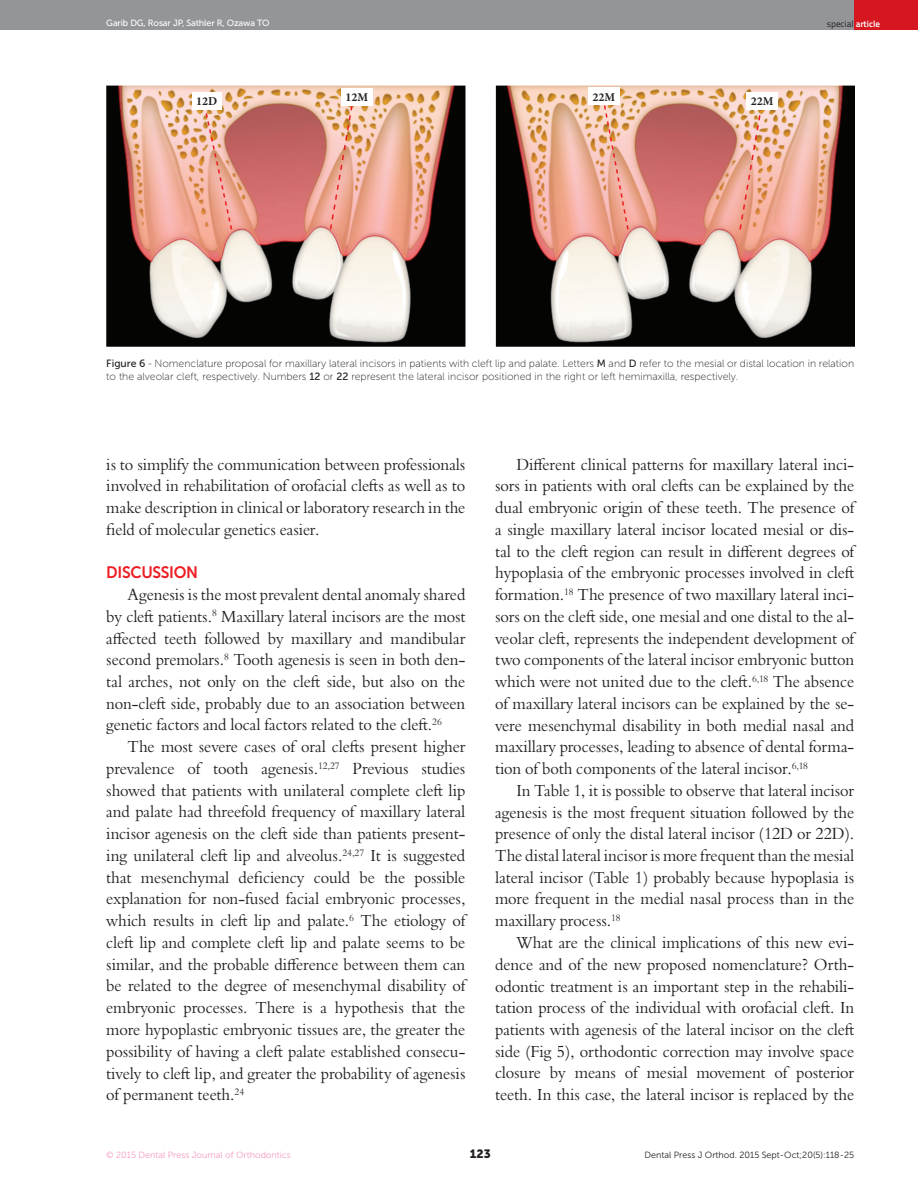
<style>
.page{position:relative;width:918px;height:1188px;background:#fff}
.page>*{position:absolute;margin:0;border:0;box-sizing:border-box;transform-origin:0 0}
.t1{font:16.5px/21.8px "Bergamo Std";color:#231f20;text-align:justify;scale:.95 1}
.t2{font:16.5px "Museo Sans 700";letter-spacing:-.02em;color:#ee1d23;scale:.95 1}
.t3{font:700 12px "Minion Pro";color:#231f20}
.t4{font:12px "Museo Sans 900";color:#231f20}
.t5{font:10.5px/12.6px "Museo Sans 100";color:#231f20}
.t6{font:9px "Museo Sans 300";color:#231f20}
.t7{font:9px "Museo Sans 300";color:#f499c2}
.t8{font:9px "Museo Sans 500";letter-spacing:-.015em;color:#fff}
.t9{font:9px "Titillium Text 22 L";color:#231f20}
.s1{font-weight:700;color:#fff}
.s2{font-family:"Museo Sans 500"}
</style>
<div class="page">
<div style="left:0;top:0;width:918px;height:30px;background:#939598"></div>
<div style="left:854px;top:0;width:64px;height:30px;background:#d7171f"></div>
<img style="left:106px;top:85px;width:359px;height:262px">
<img style="left:495px;top:85px;width:359px;height:262px">
<svg style="left:203px;top:104px;width:30px;height:127px;background:#eaaa95"></svg>
<svg style="left:603px;top:104px;width:27px;height:127px;background:#ecae98"></svg>
<svg style="left:738px;top:104px;width:25px;height:127px;background:#ecae96"></svg>
<svg style="left:329px;top:104px;width:25px;height:127px;background:#edae99"></svg>
<div style="left:192px;top:92px;width:29px;height:17px;background:#fff"></div>
<div style="left:341px;top:88px;width:31px;height:17px;background:#fff"></div>
<div style="left:588px;top:88px;width:31px;height:17px;background:#fff"></div>
<div style="left:747px;top:92px;width:31px;height:17px;background:#fff"></div>
<p class="t8" style="left:106px;top:18px;width:165px">Garib DG, Rosar JP, Sathler R, Ozawa TO</p>
<p class="t9" style="left:827px;top:17px;width:55px">special <span class="s1">article</span></p>
<p class="t3" style="left:196px;top:93px;width:23px">12D</p>
<p class="t3" style="left:346px;top:89px;width:24px">12M</p>
<p class="t3" style="left:592px;top:89px;width:24px">22M</p>
<p class="t3" style="left:751px;top:93px;width:24px">22M</p>
<p class="t5" style="left:106px;top:357px;width:749px"><span class="s2">Figure 6</span> - Nomenclature proposal for maxillary lateral incisors in patients with cleft lip and palate. Letters <span class="s2">M</span> and <span class="s2">D</span> refer to the mesial or distal location in relation to the alveolar cleft, respectively. Numbers <span class="s2">12</span> or <span class="s2">22</span> represent the lateral incisor positioned in the right or left hemimaxilla, respectively.</p>
<p class="t1" style="left:106px;top:453px;width:380px">is to simplify the communication between professionals involved in rehabilitation of orofacial clefts as well as to make description in clinical or laboratory research in the field of molecular genetics easier.</p>
<p class="t2" style="left:106px;top:563px;width:98px">DISCUSSION</p>
<p class="t1" style="left:106px;top:584px;width:380px;text-indent:21px">Agenesis is the most prevalent dental anomaly shared by cleft patients.<sup>8</sup> Maxillary lateral incisors are the most affected teeth followed by maxillary and mandibular second premolars.<sup>8</sup> Tooth agenesis is seen in both den&shy;tal arches, not only on the cleft side, but also on the non-cleft side, probably due to an association between genetic factors and local factors related to the cleft.<sup>26</sup></p>
<p class="t1" style="left:106px;top:736px;width:380px;text-indent:21px">The most severe cases of oral clefts present higher prevalence of tooth agenesis.<sup>12,27</sup> Previous studies showed that patients with unilateral complete cleft lip and palate had threefold frequency of maxillary lateral incisor agenesis on the cleft side than patients present&shy;ing unilateral cleft lip and alveolus.<sup>24,27</sup> It is suggested that mesenchymal deficiency could be the possible explanation for non-fused facial embryonic processes, which results in cleft lip and palate.<sup>6</sup> The etiology of cleft lip and complete cleft lip and palate seems to be similar, and the probable difference between them can be related to the degree of mesenchymal disability of embryonic processes. There is a hypothesis that the more hypoplastic embryonic tissues are, the greater the possibility of having a cleft palate established consecu&shy;tively to cleft lip, and greater the probability of agenesis of permanent teeth.<sup>24</sup></p>
<p class="t1" style="left:495px;top:453px;width:380px;text-indent:21px">Different clinical patterns for maxillary lateral inci&shy;sors in patients with oral clefts can be explained by the dual embryonic origin of these teeth. The presence of a single maxillary lateral incisor located mesial or dis&shy;tal to the cleft region can result in different degrees of hypoplasia of the embryonic processes involved in cleft formation.<sup>18</sup> The presence of two maxillary lateral inci&shy;sors on the cleft side, one mesial and one distal to the al&shy;veolar cleft, represents the independent development of two components of the lateral incisor embryonic button which were not united due to the cleft.<sup>6,18</sup> The absence of maxillary lateral incisors can be explained by the se&shy;vere mesenchymal disability in both medial nasal and maxillary processes, leading to absence of dental forma&shy;tion of both components of the lateral incisor.<sup>6,18</sup></p>
<p class="t1" style="left:495px;top:779px;width:380px;text-indent:21px">In Table 1, it is possible to observe that lateral incisor agenesis is the most frequent situation followed by the presence of only the distal lateral incisor (12D or 22D).<br>The distal lateral incisor is more frequent than the mesial lateral incisor (Table 1) probably because hypoplasia is more frequent in the medial nasal process than in the maxillary process.<sup>18</sup></p>
<p class="t1" style="left:495px;top:932px;width:380px;text-indent:21px">What are the clinical implications of this new evi&shy;dence and of the new proposed nomenclature? Orth&shy;odontic treatment is an important step in the rehabili&shy;tation process of the individual with orofacial cleft. In patients with agenesis of the lateral incisor on the cleft side (Fig 5), orthodontic correction may involve space closure by means of mesial movement of posterior teeth. In this case, the lateral incisor is replaced by the</p>
<p class="t7" style="left:106px;top:1150px;width:186px">© 2015 Dental Press Journal of Orthodontics</p>
<p class="t4" style="left:470px;top:1147px;width:22px">123</p>
<p class="t6" style="left:645px;top:1150px;width:211px">Dental Press J Orthod. 2015 Sept-Oct;20(5):118-25</p>
</div>
